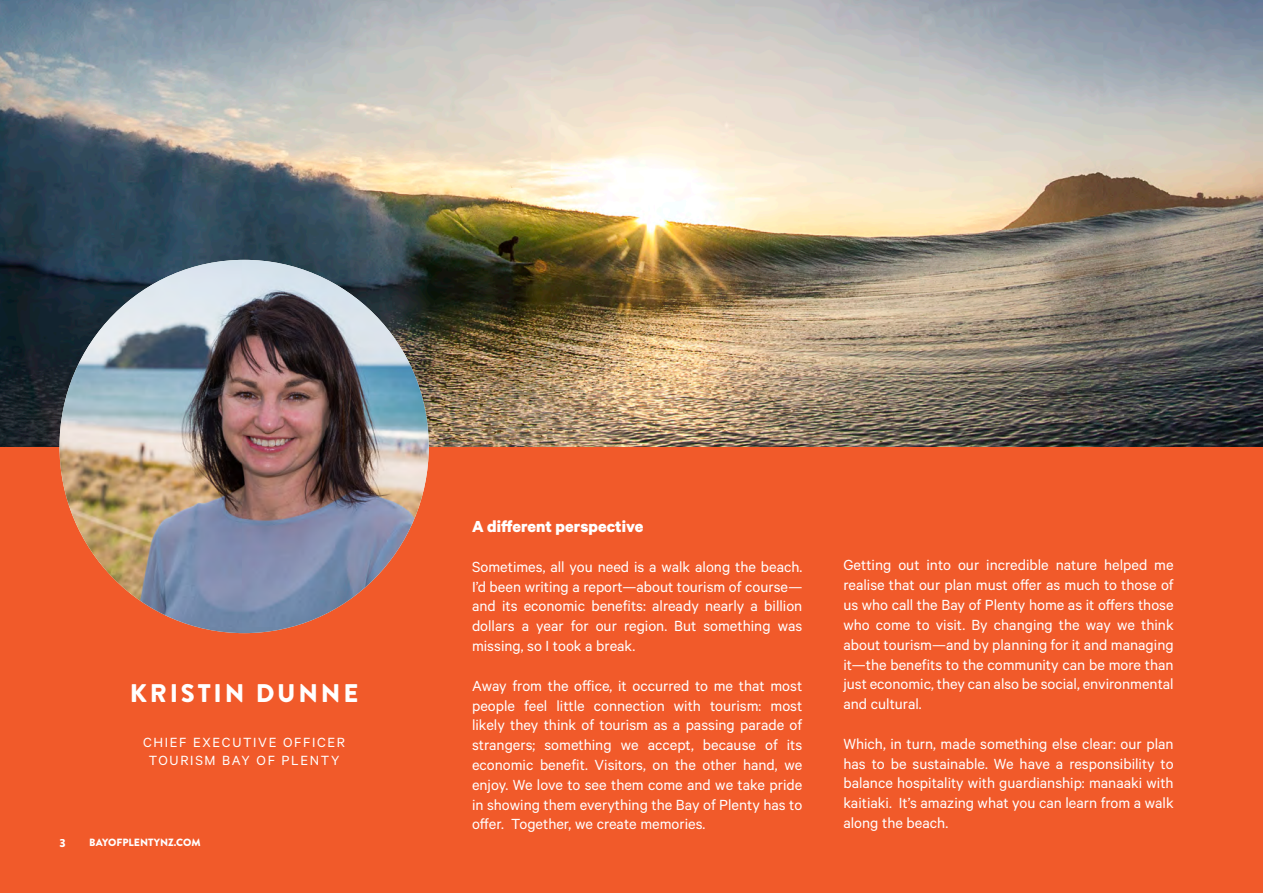
<style>
.page{position:relative;width:1263px;height:893px;background:#fff}
.page>*{position:absolute;margin:0;border:0;box-sizing:border-box;transform-origin:0 0}
.t1{font:900 25.5px "Brandon Grotesque";letter-spacing:.11em;color:#fff}
.t2{font:700 18px "Calibre";color:#fff}
.t3{font:16.5px/19.8px "Calibre";color:#fff;text-align:justify}
.t4{font:15px "Calibre";letter-spacing:.11em;color:#fff}
.t5{font:900 12px "Brandon Grotesque";color:#fff}
.t6{font:900 10.5px "Brandon Grotesque";color:#fff}
</style>
<div class="page">
<div style="left:0;top:446px;width:1263px;height:447px;background:#f15a2a"></div>
<img style="left:0;top:0;width:1263px;height:446px">
<img style="left:59px;top:260px;width:370px;height:373px">
<p class="t1" style="left:130px;top:676px;width:230px">KRISTIN DUNNE</p>
<p class="t4" style="left:143px;top:734px;width:204px">CHIEF EXECUTIVE OFFICER</p>
<p class="t4" style="left:149px;top:752px;width:192px">TOURISM BAY OF PLENTY</p>
<p class="t5" style="left:60px;top:835px;width:8px">3</p>
<p class="t6" style="left:89px;top:835px;width:113px">BAYOFPLENTYNZ.COM</p>
<p class="t2" style="left:472px;top:516px;width:173px">A different perspective</p>
<p class="t3" style="left:472px;top:556px;width:332px">Sometimes, all you need is a walk along the beach.<br>I’d been writing a report—about tourism of course— and its economic benefits: already nearly a billion dollars a year for our region. But something was missing, so I took a break.</p>
<p class="t3" style="left:472px;top:675px;width:332px">Away from the office, it occurred to me that most people feel little connection with tourism: most likely they think of tourism as a passing parade of strangers; something we accept, because of its economic benefit. Visitors, on the other hand, we enjoy. We love to see them come and we take pride in showing them everything the Bay of Plenty has to offer. Together, we create memories.</p>
<p class="t3" style="left:843px;top:555px;width:332px">Getting out into our incredible nature helped me realise that our plan must offer as much to those of us who call the Bay of Plenty home as it offers those who come to visit. By changing the way we think about tourism—and by planning for it and managing it—the benefits to the community can be more than just economic, they can also be social, environmental and cultural.</p>
<p class="t3" style="left:843px;top:733px;width:332px">Which, in turn, made something else clear: our plan has to be sustainable. We have a responsibility to balance hospitality with guardianship: manaaki with kaitiaki. It’s amazing what you can learn from a walk along the beach.</p>
</div>
